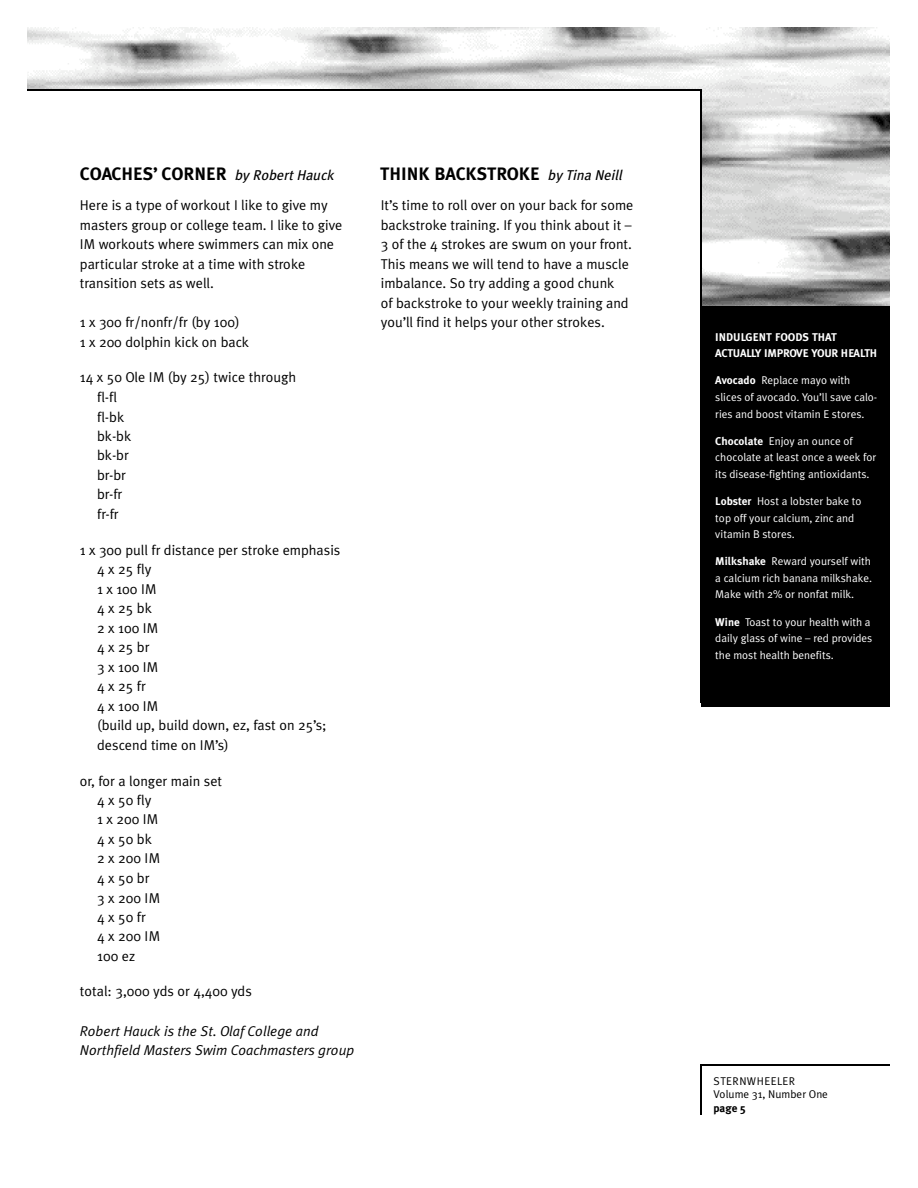
<style>
.page{position:relative;width:918px;height:1188px;background:#fff}
.page>*{position:absolute;margin:0;border:0;box-sizing:border-box;transform-origin:0 0}
.t1{font:700 18px "Meta Plus";color:#000}
.t2{font:14.25px/19.5px "Meta Plus Normal";color:#000}
.t3{font:italic 14.25px/19.5px "Meta Plus Normal";color:#000}
.t4{font:11.25px/16.5px "Meta Plus Normal";color:#fff}
.t5{font:700 11.25px/16.5px "Meta Plus";color:#fff}
.t6{font:11.25px/13.4px "Meta Plus Normal";color:#000}
.t7{font:700 11.25px "Meta Plus";color:#000}
.s1{font-weight:400;font-style:italic;font-size:14.25px}
.s2{font-family:"Meta Plus";font-weight:700}
</style>
<div class="page">
<img style="left:27px;top:27px;width:863px;height:279px">
<div style="left:27px;top:90px;width:674px;height:864px;background:#fff"></div>
<div style="left:701px;top:306px;width:189px;height:401px;background:#000"></div>
<hr style="left:701px;top:1065px;width:189px;height:1px;background:#000">
<hr style="left:700px;top:1065px;width:1px;height:50px;background:#000">
<hr style="left:701px;top:90px;width:1px;height:613px;background:#000">
<hr style="left:27px;top:90px;width:674px;height:1px;background:#000">
<p class="t1" style="left:80px;top:166px;width:255px">COACHES’ CORNER <span class="s1">by RobertHauck</span></p>
<p class="t1" style="left:380px;top:166px;width:246px">THINK BACKSTROKE <span class="s1">byTina Neill</span></p>
<p class="t2" style="left:80px;top:196px;width:264px">Here is a type of workout I like to give my masters group or college team. I like to give IM workouts where swimmers can mix one particular stroke at a time with stroke transition sets as well.</p>
<p class="t2" style="left:80px;top:313px;width:171px">1 x 300 fr/nonfr/fr (by 100)<br>1 x 200 dolphin kick on back</p>
<p class="t2" style="left:97px;top:368px;width:200px;text-indent:-17px">14 x 50 Ole IM (by 25) twice through fl-fl<br>fl-bk<br>bk-bk<br>bk-br<br>br-br<br>br-fr<br>fr-fr</p>
<p class="t2" style="left:97px;top:541px;width:245px;text-indent:-17px">1 x 300 pull fr distance per stroke emphasis<br>4 x 25 fly<br>1 x 100 IM<br>4 x 25 bk<br>2 x 100 IM<br>4 x 25 br<br>3 x 100 IM<br>4 x 25 fr<br>4 x 100 IM<br>(build up, build down, ez, fast on 25’s; descend time on IM’s)</p>
<p class="t2" style="left:97px;top:772px;width:126px;text-indent:-17px">or, for a longer main set<br>4 x 50 fly<br>1 x 200 IM<br>4 x 50 bk<br>2 x 200 IM<br>4 x 50 br<br>3 x 200 IM<br>4 x 50 fr<br>4 x 200 IM<br>100 ez</p>
<p class="t2" style="left:80px;top:983px;width:173px">total: 3,000 yds or 4,400 yds</p>
<p class="t3" style="left:80px;top:1022px;width:276px">Robert Hauck is the St. Olaf College and<br>Northfield Masters Swim Coachmasters group</p>
<p class="t2" style="left:381px;top:196px;width:254px">It’s time to roll over on your back for some backstroke training. If you think about it – 3 of the 4 strokes are swum on your front.<br>This means we will tend to have a muscle imbalance. So try adding a good chunk<br>of backstroke to your weekly training and you’ll find it helps your other strokes.</p>
<p class="t5" style="left:715px;top:329px;width:163px">INDULGENT FOODS THAT<br>AC T UA LLY IM P ROV E YO U R H EA LT H</p>
<p class="t4" style="left:715px;top:373px;width:164px"><span class="s2">Avocado</span> Replace mayo with slices of avocado. You’ll save calo&shy;ries and boost vitamin E stores.</p>
<p class="t4" style="left:715px;top:433px;width:162px"><span class="s2">Chocolate</span> Enjoy an ounce of chocolate at least once a week for its disease-fighting antioxidants.</p>
<p class="t4" style="left:715px;top:494px;width:148px"><span class="s2">Lobster</span> Host a lobster bake to top off your calcium, zinc and vitamin B stores.</p>
<p class="t4" style="left:715px;top:554px;width:158px;text-align:justify"><span class="s2">Milkshake</span> Reward yourself with a calcium rich banana milkshake.<br>Make with 2% or nonfat milk.</p>
<p class="t4" style="left:715px;top:614px;width:159px"><span class="s2">Wine</span> Toast to your health with a daily glass of wine – red provides the most health benefits.</p>
<p class="t6" style="left:714px;top:1075px;width:116px">STERN WHEELER<br>Volume 31, Number One</p>
<p class="t7" style="left:714px;top:1103px;width:34px">page 5</p>
</div>
